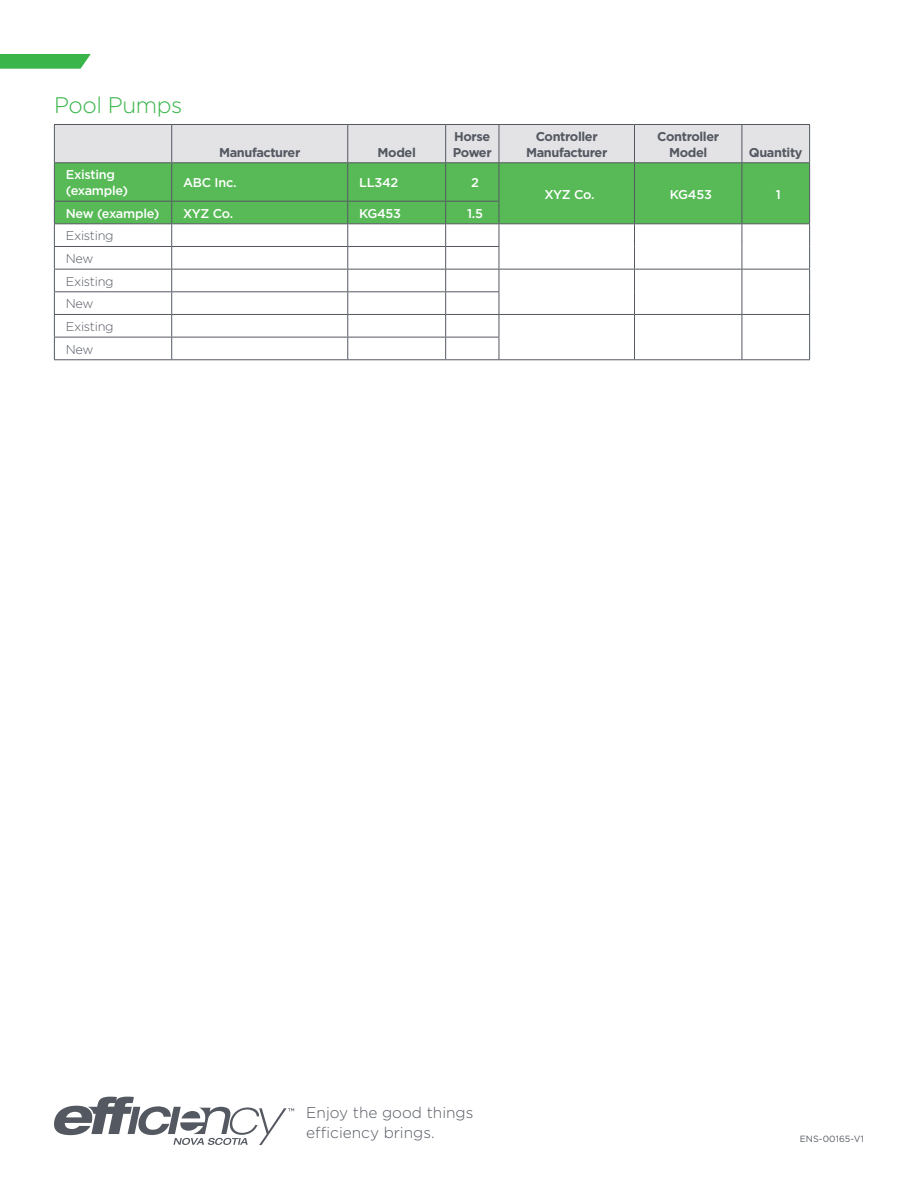
<style>
.page{position:relative;width:918px;height:1188px;background:#fff}
.page>*{position:absolute;margin:0;border:0;box-sizing:border-box;transform-origin:0 0}
.Section___Chart_Titl{font:300 22.5px "Gotham";letter-spacing:-.02em;color:#39b54a}
.t1{font:300 15.45px/19.8px "Gotham";color:#545861}
.Table_Header{font:700 12.75px/15.8px "Gotham";letter-spacing:-.03em;color:#545861;text-align:center}
.Table_Body_EXAMPLE{font:500 12.75px/15.8px "Gotham";letter-spacing:-.02em;color:#fff}
.Table_Body_LIGHT{font:300 12.75px "Gotham";letter-spacing:-.02em;color:#545861}
.t2{font:9px "Gotham";letter-spacing:.01em;color:#545861}
</style>
<div class="page">
<div style="left:55px;top:125px;width:754px;height:37px;background:#e3e3e6"></div>
<div style="left:55px;top:163px;width:754px;height:60px;background:#57ba56"></div>
<hr style="left:54px;top:124px;width:118px;height:1px;background:#545861">
<hr style="left:54px;top:125px;width:1px;height:37px;background:#545861">
<hr style="left:172px;top:124px;width:176px;height:1px;background:#545861">
<hr style="left:171px;top:125px;width:1px;height:37px;background:#545861">
<hr style="left:348px;top:124px;width:98px;height:1px;background:#545861">
<hr style="left:347px;top:125px;width:1px;height:37px;background:#545861">
<hr style="left:446px;top:124px;width:53px;height:1px;background:#545861">
<hr style="left:445px;top:125px;width:1px;height:37px;background:#545861">
<hr style="left:499px;top:124px;width:136px;height:1px;background:#545861">
<hr style="left:499px;top:125px;width:1px;height:37px;background:#545861">
<hr style="left:634px;top:124px;width:108px;height:1px;background:#545861">
<hr style="left:634px;top:125px;width:1px;height:37px;background:#545861">
<hr style="left:742px;top:124px;width:68px;height:1px;background:#545861">
<hr style="left:742px;top:125px;width:1px;height:37px;background:#545861">
<hr style="left:809px;top:125px;width:1px;height:37px;background:#545861">
<hr style="left:54px;top:162px;width:118px;height:1px;background:#545861">
<hr style="left:54px;top:163px;width:1px;height:38px;background:#545861">
<hr style="left:172px;top:162px;width:176px;height:1px;background:#545861">
<hr style="left:171px;top:163px;width:1px;height:38px;background:#545861">
<hr style="left:348px;top:162px;width:98px;height:1px;background:#545861">
<hr style="left:347px;top:163px;width:1px;height:38px;background:#545861">
<hr style="left:446px;top:162px;width:53px;height:1px;background:#545861">
<hr style="left:445px;top:163px;width:1px;height:38px;background:#545861">
<hr style="left:499px;top:162px;width:136px;height:1px;background:#545861">
<hr style="left:499px;top:163px;width:1px;height:38px;background:#545861">
<hr style="left:634px;top:162px;width:108px;height:1px;background:#545861">
<hr style="left:634px;top:163px;width:1px;height:38px;background:#545861">
<hr style="left:742px;top:162px;width:68px;height:1px;background:#545861">
<hr style="left:742px;top:163px;width:1px;height:38px;background:#545861">
<hr style="left:809px;top:163px;width:1px;height:38px;background:#545861">
<hr style="left:54px;top:201px;width:118px;height:1px;background:#545861">
<hr style="left:172px;top:201px;width:176px;height:1px;background:#545861">
<hr style="left:348px;top:201px;width:98px;height:1px;background:#545861">
<hr style="left:446px;top:201px;width:53px;height:1px;background:#545861">
<hr style="left:54px;top:223px;width:118px;height:1px;background:#545861">
<hr style="left:172px;top:223px;width:176px;height:1px;background:#545861">
<hr style="left:348px;top:223px;width:98px;height:1px;background:#545861">
<hr style="left:446px;top:223px;width:53px;height:1px;background:#545861">
<hr style="left:499px;top:223px;width:136px;height:1px;background:#545861">
<hr style="left:634px;top:223px;width:108px;height:1px;background:#545861">
<hr style="left:742px;top:223px;width:68px;height:1px;background:#545861">
<hr style="left:54px;top:246px;width:118px;height:1px;background:#545861">
<hr style="left:172px;top:246px;width:176px;height:1px;background:#545861">
<hr style="left:348px;top:246px;width:98px;height:1px;background:#545861">
<hr style="left:446px;top:246px;width:53px;height:1px;background:#545861">
<hr style="left:54px;top:269px;width:118px;height:1px;background:#545861">
<hr style="left:172px;top:269px;width:176px;height:1px;background:#545861">
<hr style="left:348px;top:269px;width:98px;height:1px;background:#545861">
<hr style="left:446px;top:269px;width:53px;height:1px;background:#545861">
<hr style="left:499px;top:269px;width:136px;height:1px;background:#545861">
<hr style="left:634px;top:269px;width:108px;height:1px;background:#545861">
<hr style="left:742px;top:269px;width:68px;height:1px;background:#545861">
<hr style="left:54px;top:291px;width:118px;height:1px;background:#545861">
<hr style="left:172px;top:291px;width:176px;height:1px;background:#545861">
<hr style="left:348px;top:291px;width:98px;height:1px;background:#545861">
<hr style="left:446px;top:291px;width:53px;height:1px;background:#545861">
<hr style="left:54px;top:314px;width:118px;height:1px;background:#545861">
<hr style="left:172px;top:314px;width:176px;height:1px;background:#545861">
<hr style="left:348px;top:314px;width:98px;height:1px;background:#545861">
<hr style="left:446px;top:314px;width:53px;height:1px;background:#545861">
<hr style="left:499px;top:314px;width:136px;height:1px;background:#545861">
<hr style="left:634px;top:314px;width:108px;height:1px;background:#545861">
<hr style="left:742px;top:314px;width:68px;height:1px;background:#545861">
<hr style="left:54px;top:337px;width:118px;height:1px;background:#545861">
<svg style="left:54px;top:202px;width:1px;height:157px"></svg>
<hr style="left:172px;top:337px;width:176px;height:1px;background:#545861">
<svg style="left:171px;top:202px;width:1px;height:157px"></svg>
<hr style="left:348px;top:337px;width:98px;height:1px;background:#545861">
<svg style="left:347px;top:202px;width:1px;height:157px"></svg>
<hr style="left:446px;top:337px;width:53px;height:1px;background:#545861">
<svg style="left:445px;top:202px;width:1px;height:157px"></svg>
<svg style="left:499px;top:202px;width:1px;height:157px"></svg>
<svg style="left:634px;top:201px;width:1px;height:158px"></svg>
<svg style="left:742px;top:201px;width:1px;height:158px"></svg>
<svg style="left:809px;top:201px;width:1px;height:158px"></svg>
<hr style="left:54px;top:359px;width:118px;height:1px;background:#545861">
<hr style="left:172px;top:359px;width:176px;height:1px;background:#545861">
<hr style="left:348px;top:359px;width:98px;height:1px;background:#545861">
<hr style="left:446px;top:359px;width:53px;height:1px;background:#545861">
<hr style="left:499px;top:359px;width:136px;height:1px;background:#545861">
<hr style="left:634px;top:359px;width:108px;height:1px;background:#545861">
<hr style="left:742px;top:359px;width:68px;height:1px;background:#545861">
<svg style="left:54px;top:1097px;width:240px;height:48px"></svg>
<svg style="left:0;top:54px;width:91px;height:15px"></svg>
<p class="Section___Chart_Titl" style="left:54px;top:93px;width:130px">Pool Pumps</p>
<p class="Table_Header" style="left:219px;top:144px;width:83px">Manufacturer</p>
<p class="Table_Header" style="left:378px;top:144px;width:40px">Model</p>
<p class="Table_Header" style="left:453px;top:128px;width:40px;text-align:left">Horse<br>Power</p>
<p class="Table_Header" style="left:526px;top:128px;width:83px">Controller<br>Manufacturer</p>
<p class="Table_Header" style="left:657px;top:128px;width:63px">Controller<br>Model</p>
<p class="Table_Header" style="left:749px;top:144px;width:55px">Quantity</p>
<p class="Table_Body_EXAMPLE" style="left:66px;top:167px;width:64px">Existing (example)</p>
<p class="Table_Body_EXAMPLE" style="left:183px;top:175px;width:55px">ABC Inc.</p>
<p class="Table_Body_EXAMPLE" style="left:359px;top:175px;width:41px">LL342</p>
<p class="Table_Body_EXAMPLE" style="left:471px;top:175px;width:9px">2</p>
<p class="Table_Body_EXAMPLE" style="left:66px;top:205px;width:95px">New (example)</p>
<p class="Table_Body_EXAMPLE" style="left:183px;top:205px;width:52px">XYZ Co.</p>
<p class="Table_Body_EXAMPLE" style="left:359px;top:205px;width:43px">KG453</p>
<p class="Table_Body_EXAMPLE" style="left:467px;top:205px;width:17px">1.5</p>
<p class="Table_Body_LIGHT" style="left:66px;top:229px;width:49px">Existing</p>
<p class="Table_Body_LIGHT" style="left:66px;top:252px;width:29px">New</p>
<p class="Table_Body_LIGHT" style="left:66px;top:274px;width:49px">Existing</p>
<p class="Table_Body_LIGHT" style="left:66px;top:297px;width:29px">New</p>
<p class="Table_Body_LIGHT" style="left:66px;top:320px;width:49px">Existing</p>
<p class="Table_Body_LIGHT" style="left:66px;top:342px;width:29px">New</p>
<p class="Table_Body_EXAMPLE" style="left:544px;top:186px;width:52px">XYZ Co.</p>
<p class="Table_Body_EXAMPLE" style="left:670px;top:186px;width:43px">KG453</p>
<p class="Table_Body_EXAMPLE" style="left:776px;top:186px;width:7px">1</p>
<p class="t1" style="left:306px;top:1103px;width:169px">Enjoy the good things efficiency brings.</p>
<p class="t2" style="left:800px;top:1134px;width:66px">ENS-00165-V1</p>
</div>
